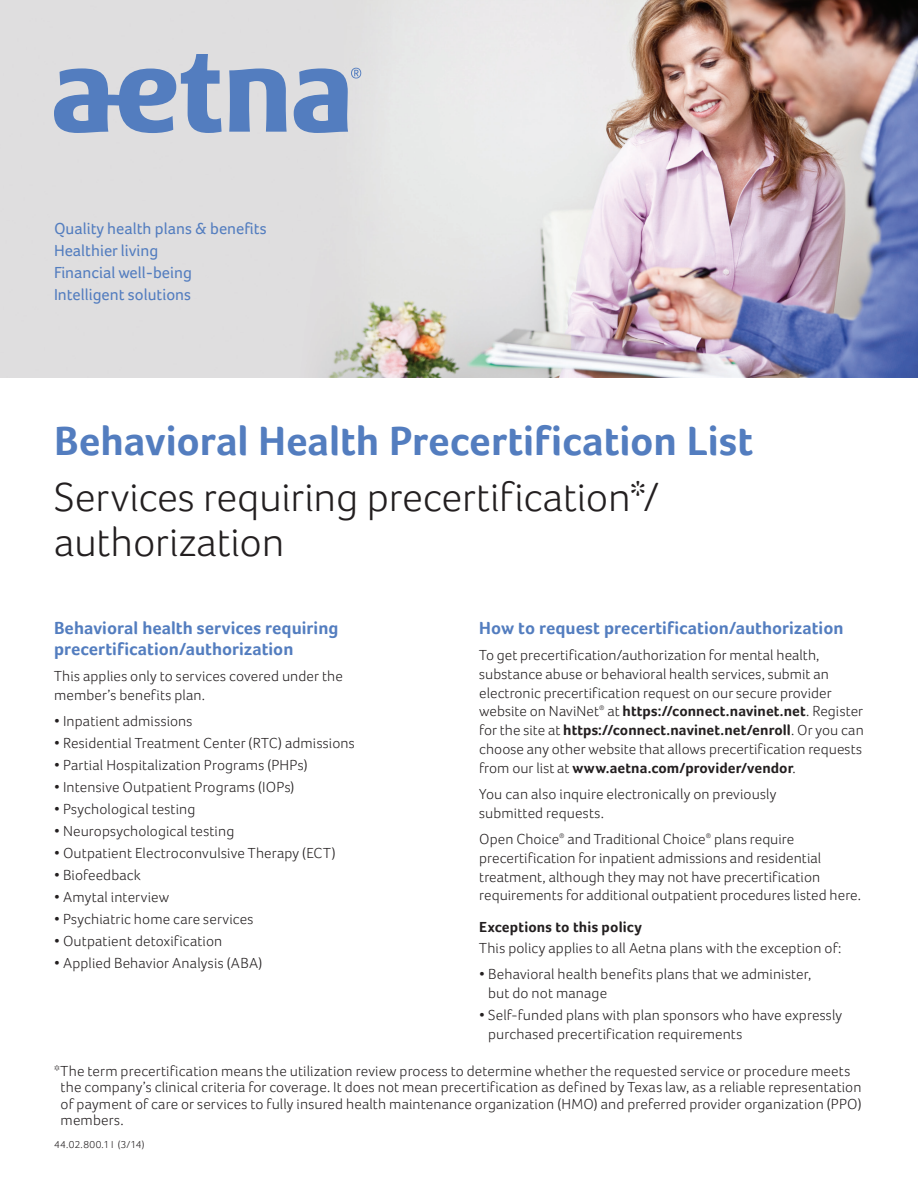
<style>
.page{position:relative;width:918px;height:1188px;background:#fff}
.page>*{position:absolute;margin:0;border:0;box-sizing:border-box;transform-origin:0 0}
.t1{font:300 42px/45px "Foco";letter-spacing:-.005em;color:#231f20}
.t2{font:700 42px "Foco";color:#537dbf}
.t3{font:700 18px/21px "Foco";letter-spacing:.005em;color:#537dbf}
.t4{font:16.5px/21.8px "Foco";color:#537dbf}
.t5{font:300 15px/18.8px "Foco";letter-spacing:.005em;color:#231f20}
.t6{font:700 15px "Foco";letter-spacing:.01em;color:#231f20}
.t7{font:300 10.5px "Foco";letter-spacing:.045em;color:#231f20}
.t8{font:300 6.75px "Foco";color:#231f20}
.s1{font-weight:700}
</style>
<div class="page">
<img style="left:0;top:0;width:918px;height:378px">
<svg style="left:54px;top:54px;width:307px;height:79px;background:#9aaecf"></svg>
<p class="t4" style="left:54px;top:218px;width:214px">Quality health plans &amp; benefits<br>Healthier living<br>Financial well-being<br>Intelligent solutions</p>
<h1 class="t2" style="left:54px;top:416px;width:701px">Behavioral Health Precertification List</h1>
<h1 class="t1" style="left:54px;top:474px;width:607px">Services requiring precertification*/ authorization</h1>
<p class="t3" style="left:479px;top:617px;width:366px">How to request precertification/authorization</p>
<p class="t5" style="left:479px;top:646px;width:354px">To get precertification/authorization for mental health, substance abuse or behavioral health services, submit an electronic precertification request on our secure provider website on NaviNet</p>
<p class="t3" style="left:54px;top:617px;width:286px">Behavioral health services requiring precertification/authorization</p>
<p class="t5" style="left:54px;top:667px;width:291px">This applies only to services covered under the member’s benefits plan.</p>
<p class="t5" style="left:54px;top:712px;width:140px">• Inpatient admissions</p>
<p class="t5" style="left:54px;top:734px;width:302px">• Residential Treatment Center (RTC) admissions</p>
<p class="t5" style="left:54px;top:756px;width:255px">• Partial Hospitalization Programs (PHPs)</p>
<p class="t5" style="left:54px;top:778px;width:242px">• Intensive Outpatient Programs (IOPs)</p>
<p class="t5" style="left:54px;top:800px;width:143px">• Psychological testing</p>
<p class="t5" style="left:54px;top:822px;width:182px">• Neuropsychological testing</p>
<p class="t5" style="left:54px;top:844px;width:283px">• Outpatient Electroconvulsive Therapy (ECT)</p>
<p class="t5" style="left:54px;top:866px;width:88px">• Biofeedback</p>
<p class="t5" style="left:54px;top:888px;width:117px">• Amytal interview</p>
<p class="t5" style="left:54px;top:910px;width:201px">• Psychiatric home care services</p>
<p class="t5" style="left:54px;top:932px;width:170px">• Outpatient detoxification</p>
<p class="t5" style="left:54px;top:954px;width:210px">• Applied Behavior Analysis (ABA)</p>
<p class="t5" style="left:479px;top:702px;width:386px;text-align:justify;text-indent:128px">at <span class="s1">https://connect.navinet.net</span>. Register for the site at <span class="s1">https://connect.navinet.net/enroll</span>. Or you can choose any other website that allows precertification requests from our list at <span class="s1">www.aetna.com/provider/vendor</span>.</p>
<p class="t5" style="left:479px;top:784px;width:299px">You can also inquire electronically on previously submitted requests.</p>
<p class="t5" style="left:479px;top:830px;width:81px">Open Choice</p>
<p class="t8" style="left:559px;top:832px;width:7px">®</p>
<p class="t5" style="left:568px;top:830px;width:140px">and Traditional Choice</p>
<p class="t8" style="left:706px;top:832px;width:7px">®</p>
<p class="t8" style="left:599px;top:704px;width:7px">®</p>
<p class="t5" style="left:479px;top:830px;width:383px;text-indent:235px">plans require precertification for inpatient admissions and residential treatment, although they may not have precertification requirements for additional outpatient procedures listed here.</p>
<p class="t6" style="left:479px;top:918px;width:164px">Exceptions to this policy</p>
<p class="t5" style="left:479px;top:938px;width:364px">This policy applies to all Aetna plans with the exception of:</p>
<p class="t5" style="left:488px;top:965px;width:325px;text-indent:-9px">• Behavioral health benefits plans that we administer, but do not manage</p>
<p class="t5" style="left:488px;top:1005px;width:356px;text-indent:-9px">• Self-funded plans with plan sponsors who have expressly purchased precertification requirements</p>
<p class="t5" style="left:61px;top:1062px;width:803px;line-height:16.5px;text-indent:-7px">*The term precertification means the utilization review process to determine whether the requested service or procedure meets the company’s clinical criteria for coverage. It does not mean precertification as defined by Texas law, as a reliable representation of payment of care or services to fully insured health maintenance organization (HMO) and preferred provider organization (PPO) members.</p>
<p class="t7" style="left:54px;top:1138px;width:92px">44.02.800.1 I (3/14)</p>
</div>
